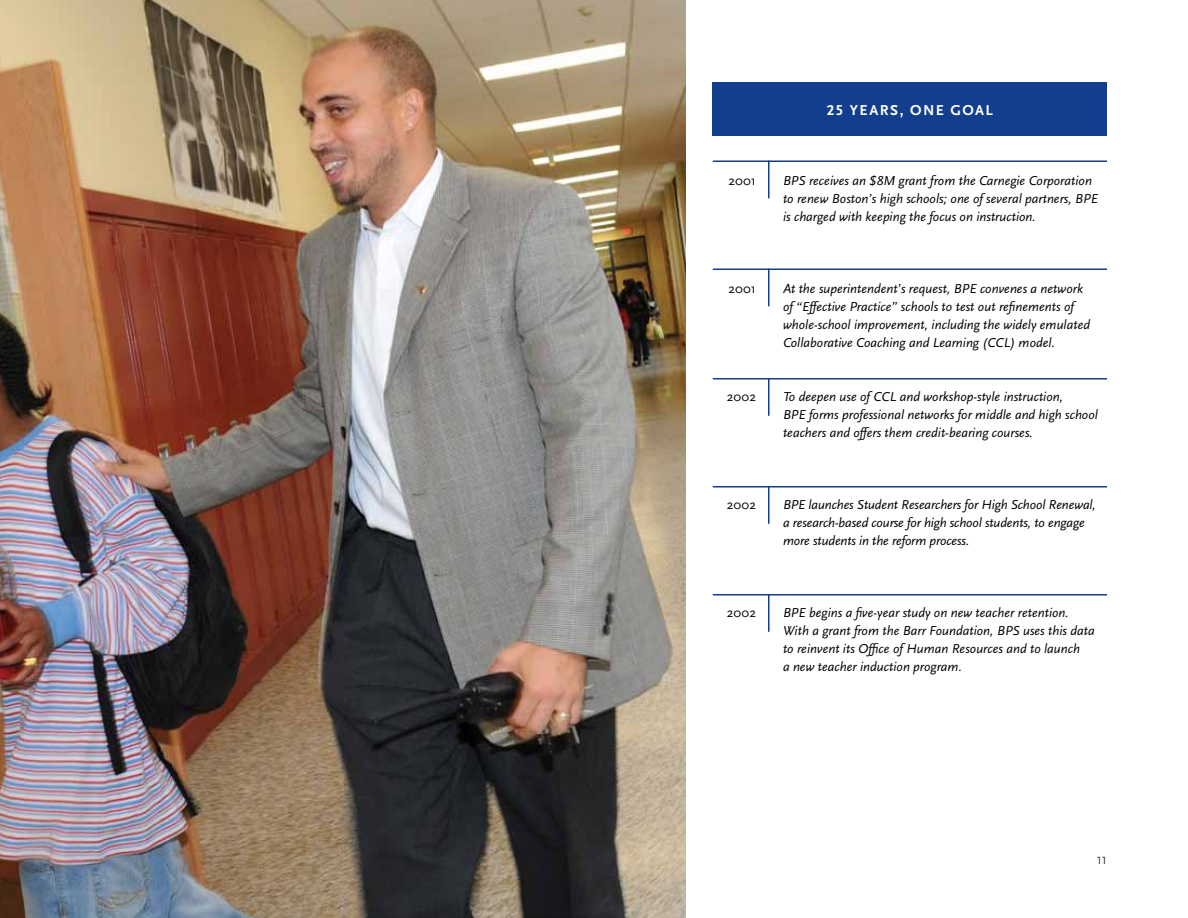
<style>
.page{position:relative;width:1188px;height:918px;background:#fff}
.page>*{position:absolute;margin:0;border:0;box-sizing:border-box;transform-origin:0 0}
.t1{font:700 15px "Scala Sans OT";letter-spacing:.155em;color:#fff}
.t2{font:300 15px "Scala Sans OT";color:#000}
.t3{font:italic 13.5px/18px "Scala Sans OT";color:#000}
.t4{font:13.5px "Scala Sans OT";letter-spacing:.01em;color:#000}
</style>
<div class="page">
<img style="left:0;top:0;width:686px;height:918px">
<hr style="left:713px;top:160px;width:394px;height:2px;background:#133d8d">
<hr style="left:768px;top:160px;width:2px;height:38px;background:#133d8d">
<hr style="left:713px;top:378px;width:394px;height:2px;background:#133d8d">
<hr style="left:768px;top:378px;width:2px;height:38px;background:#133d8d">
<hr style="left:713px;top:268px;width:394px;height:2px;background:#133d8d">
<hr style="left:768px;top:268px;width:2px;height:38px;background:#133d8d">
<hr style="left:713px;top:486px;width:394px;height:2px;background:#133d8d">
<hr style="left:768px;top:486px;width:2px;height:38px;background:#133d8d">
<hr style="left:713px;top:594px;width:394px;height:2px;background:#133d8d">
<hr style="left:768px;top:594px;width:2px;height:38px;background:#133d8d">
<div style="left:713px;top:82px;width:394px;height:54px;background:#133d8d"></div>
<p class="t1" style="left:827px;top:102px;width:164px">25 YEARS, ONE GOAL</p>
<p class="t4" style="left:728px;top:174px;width:29px">2001</p>
<p class="t3" style="left:783px;top:172px;width:316px">BPS receives an $8M grant from the Carnegie Corporation to renew Boston’s high schools; one of several partners, BPE is charged with keeping the focus on instruction.</p>
<p class="t4" style="left:728px;top:282px;width:29px">2001</p>
<p class="t3" style="left:783px;top:280px;width:309px">At the superintendent’s request, BPE convenes a network of “Effective Practice” schools to test out refinements of whole-school improvement, including the widely emulated Collaborative Coaching and Learning (CCL) model.</p>
<p class="t4" style="left:727px;top:390px;width:31px">2002</p>
<p class="t3" style="left:783px;top:388px;width:316px">To deepen use of CCL and workshop-style instruction,<br>BPE forms professional networks for middle and high school teachers and offers them credit-bearing courses.</p>
<p class="t4" style="left:727px;top:498px;width:31px">2002</p>
<p class="t3" style="left:783px;top:496px;width:315px">BPE launches Student Researchers for High School Renewal, a research-based course for high school students, to engage more students in the reform process.</p>
<p class="t4" style="left:727px;top:606px;width:31px">2002</p>
<p class="t3" style="left:783px;top:604px;width:313px">BPE begins a five-year study on new teacher retention.<br>With a grant from the Barr Foundation, BPS uses this data to reinvent its Office of Human Resources and to launch<br>a new teacher induction program.</p>
<p class="t2" style="left:1096px;top:851px;width:12px">11</p>
</div>
